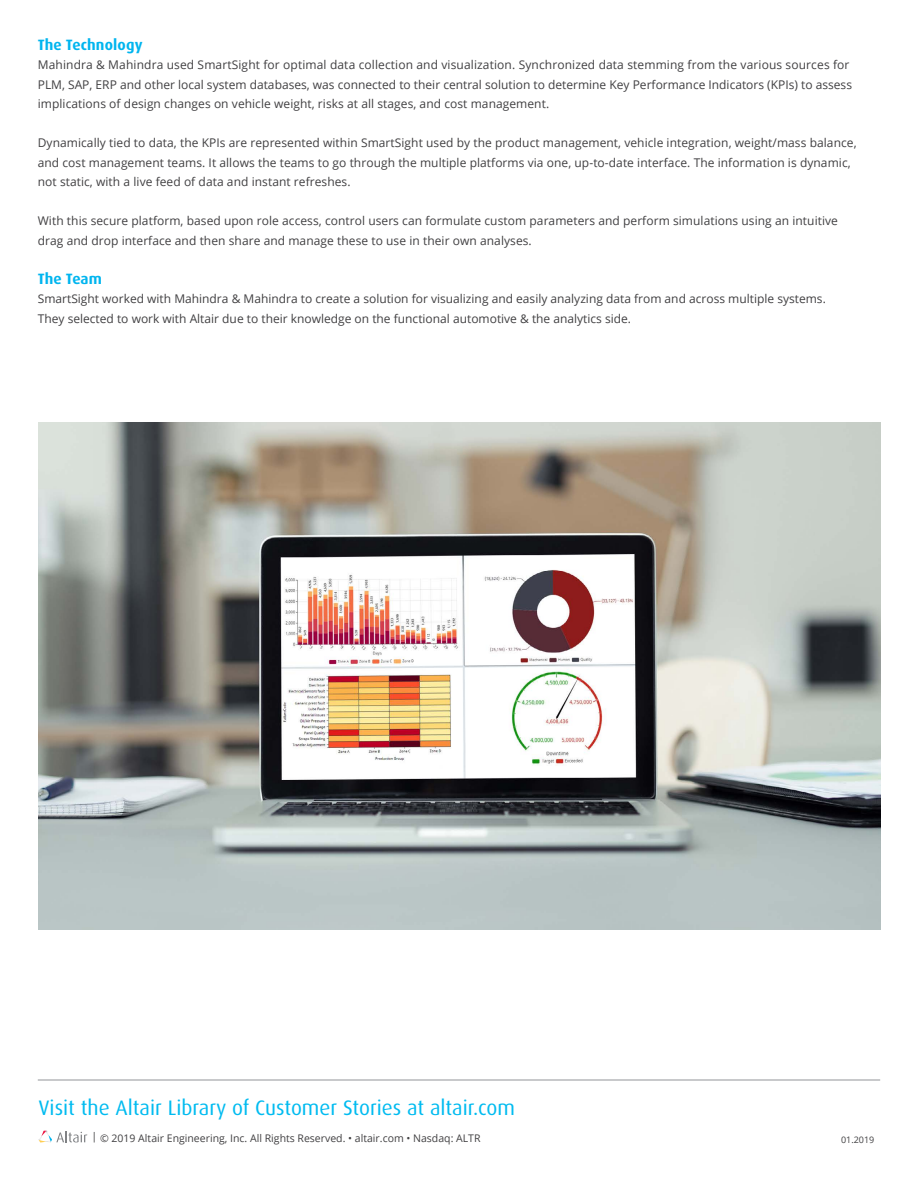
<style>
.page{position:relative;width:918px;height:1188px;background:#fff}
.page>*{position:absolute;margin:0;border:0;box-sizing:border-box;transform-origin:0 0}
.t1{font:21px "Dax";color:#00bbf0}
.t2{font:700 15px "Dax";letter-spacing:.01em;color:#00b5ef}
.t3{font:12px/19.5px "Open Sans";letter-spacing:.005em;color:#414042}
.t4{font:10.5px "Open Sans";color:#414042}
.t5{font:9px "Open Sans";color:#414042}
</style>
<div class="page">
<hr style="left:38px;top:1080px;width:842px;height:1px;background:#939598">
<svg style="left:39px;top:1131px;width:48px;height:12px"></svg>
<img style="left:39px;top:422px;width:841px;height:507px">
<p class="t2" style="left:38px;top:36px;width:106px">The Technology</p>
<p class="t3" style="left:38px;top:55px;width:816px">Mahindra &amp; Mahindra used SmartSight for optimal data collection and visualization. Synchronized data stemming from the various sources for<br>PLM, SAP, ERP and other local system databases, was connected to their central solution to determine Key Performance Indicators (KPIs) to assess implications of design changes on vehicle weight, risks at all stages, and cost management.</p>
<p class="t3" style="left:38px;top:133px;width:820px">Dynamically tied to data, the KPIs are represented within SmartSight used by the product management, vehicle integration, weight/mass balance, and cost management teams. It allows the teams to go through the multiple platforms via one, up-to-date interface. The information is dynamic, not static, with a live feed of data and instant refreshes.</p>
<p class="t3" style="left:38px;top:211px;width:802px">With this secure platform, based upon role access, control users can formulate custom parameters and perform simulations using an intuitive drag and drop interface and then share and manage these to use in their own analyses.</p>
<p class="t2" style="left:38px;top:270px;width:66px">The Team</p>
<p class="t3" style="left:38px;top:289px;width:790px">SmartSight worked with Mahindra &amp; Mahindra to create a solution for visualizing and easily analyzing data from and across multiple systems.<br>They selected to work with Altair due to their knowledge on the functional automotive &amp; the analytics side.</p>
<h1 class="t1" style="left:39px;top:1096px;width:478px">Visit the Altair Library of Customer Stories at altair.com</h1>
<p class="t4" style="left:92px;top:1131px;width:391px">| © 2019 Altair Engineering, Inc. All Rights Reserved. • altair.com • Nasdaq: ALTR</p>
<p class="t5" style="left:841px;top:1133px;width:35px">01.2019</p>
</div>
